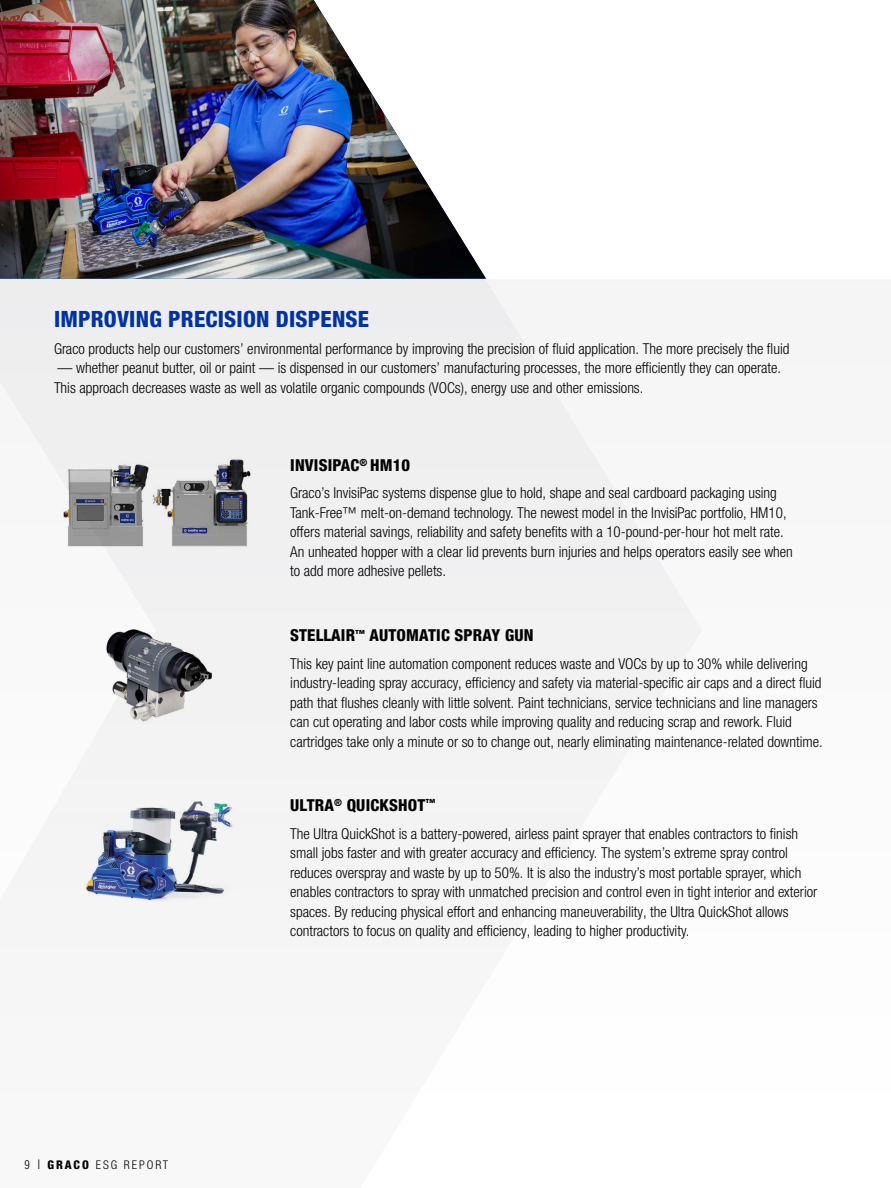
<style>
.page{position:relative;width:891px;height:1188px;background:#fff}
.page>*{position:absolute;margin:0;border:0;box-sizing:border-box;transform-origin:0 0}
.t1{font:800 condensed 22.5px "Helvetica Neue LTW1 G";letter-spacing:.01em;color:#0033a1}
.t2{font:800 condensed 16.5px "Helvetica Neue LTW1 G";letter-spacing:.01em;color:#000}
.t3{font:300 condensed 15px/19.5px "Helvetica Neue LTW1 G";color:#000}
.t4{font:300 condensed 12px "Helvetica Neue LTW1 G";letter-spacing:.16em;color:#000}
.s1{font-family:"Helvetica LT Std"}
.s2{font-size:13.35px}
.s3{font-weight:800}
</style>
<div class="page">
<div style="left:0;top:279px;width:891px;height:813px;background:#f6f6f6"></div>
<img style="left:84px;top:800px;width:151px;height:102px">
<img style="left:106px;top:629px;width:107px;height:93px">
<img style="left:62px;top:457px;width:191px;height:91px">
<img style="left:0;top:0;width:486px;height:279px">
<h3 class="t1" style="left:54px;top:305px;width:317px">IMPROVING PRECISION DISPENSE</h3>
<p class="t3" style="left:54px;top:339px;width:737px">Graco products help our customers’ environmental performance by improving the precision of fluid application. The more precisely the fluid</p>
<p class="t3" style="left:54px;top:358px;width:729px">— whether peanut butter, oil or paint — is dispensed in our customers’ manufacturing processes, the more efficiently they can operate.<br>This approach decreases waste as well as volatile organic compounds (VOCs), energy use and other emissions.</p>
<h4 class="t2" style="left:290px;top:455px;width:121px">INVISIPAC<sup>®</sup> HM10</h4>
<p class="t3" style="left:290px;top:483px;width:504px">Graco’s InvisiPac systems dispense glue to hold, shape and seal cardboard packaging using Tank-Free™ melt-on-demand technology. The newest model in the InvisiPac portfolio, HM10, offers material savings, reliability and safety benefits with a 10-pound-per-hour hot melt rate.<br>An unheated hopper with a clear lid prevents burn injuries and helps operators easily see when to add more adhesive pellets.</p>
<h4 class="t2" style="left:290px;top:626px;width:245px">STELLAIR<sup>™</sup> AUTOMATIC SPRAY GUN</h4>
<p class="t3" style="left:290px;top:654px;width:534px">This key paint line automation component reduces waste and VOCs by up to 30% while delivering industry-leading spray accuracy, efficiency and safety via material-specific air caps and a direct fluid path that flushes cleanly with little solvent. Paint technicians, service technicians and line managers can cut operating and labor costs while improving quality and reducing scrap and rework. Fluid cartridges take only a minute or so to change out, nearly eliminating maintenance-related downtime.</p>
<p class="t4" style="left:24px;top:1157px;width:145px"><span class="s1">9</span> <span class="s2">I</span> <span class="s3">GRACO</span> ESG REPORT</p>
<h4 class="t2" style="left:290px;top:795px;width:147px">ULTRA<sup>®</sup> QUICKSHOT<sup>™</sup></h4>
<p class="t3" style="left:290px;top:824px;width:529px">The Ultra QuickShot is a battery-powered, airless paint sprayer that enables contractors to finish small jobs faster and with greater accuracy and efficiency. The system’s extreme spray control reduces overspray and waste by up to 50%. It is also the industry’s most portable sprayer, which enables contractors to spray with unmatched precision and control even in tight interior and exterior spaces. By reducing physical effort and enhancing maneuverability, the Ultra QuickShot allows contractors to focus on quality and efficiency, leading to higher productivity.</p>
</div>
